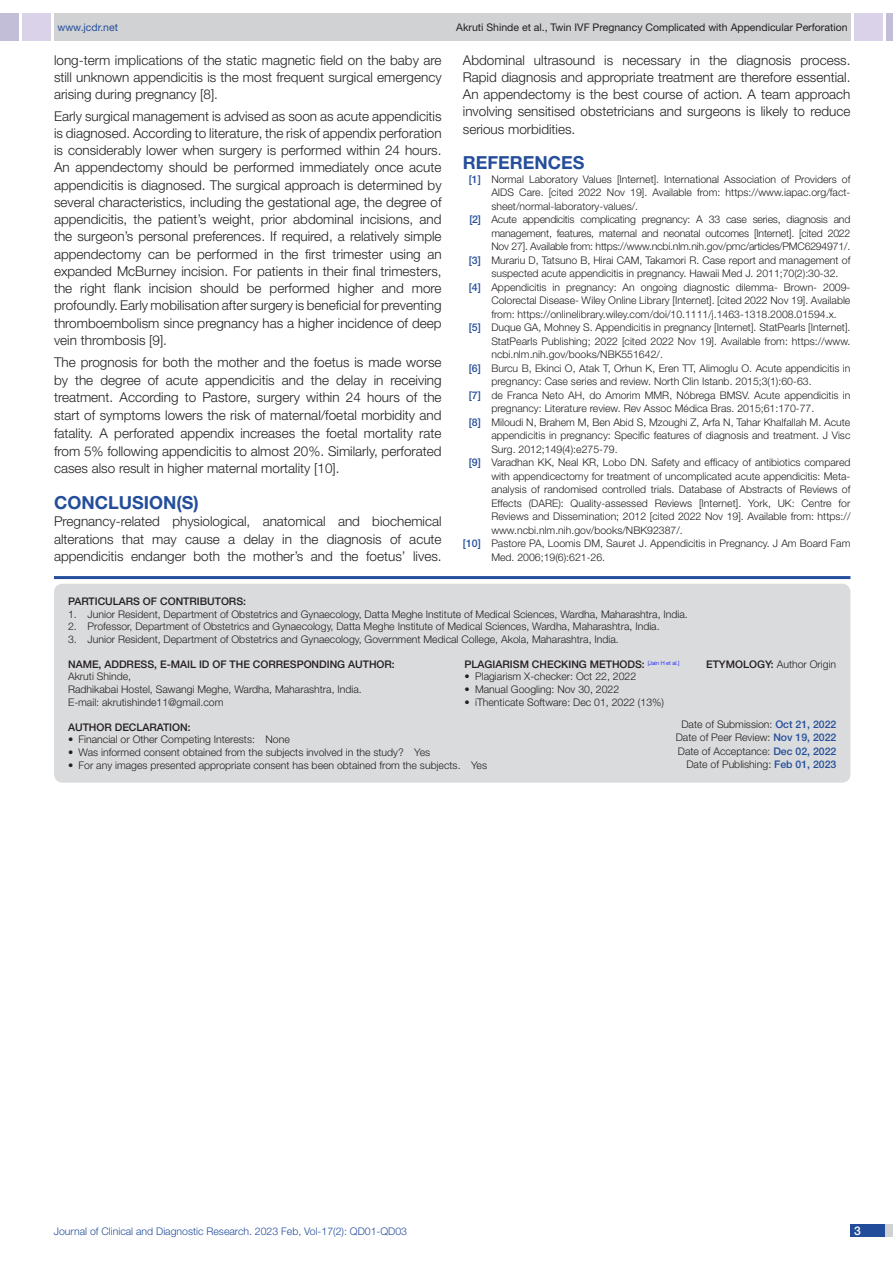
<style>
.page{position:relative;width:893px;height:1263px;background:#fff}
.page>*{position:absolute;margin:0;border:0;box-sizing:border-box;transform-origin:0 0}
.Heading{font:700 18px "Helvetica Neue";color:#244e9b}
.Body_text{font:300 13.5px/17.2px "Helvetica Neue";color:#231f20;text-align:justify}
.t1{font:500 12px "Helvetica Neue";color:#fff}
.Partic_Contri_Txt{font:300 10.5px "Helvetica Neue";color:#231f20}
.Partic_Contri_Txt-2{font:300 10.5px "Helvetica Neue";letter-spacing:-.02em;color:#231f20}
.Partic_Contri_Head{font:500 10.5px "Helvetica Neue";color:#231f20}
.tb_txt{font:300 10.5px "Helvetica Neue";color:#231f20}
.t2{font:10.5px "Helvetica Neue";color:#231f20}
.t3{font:300 10.5px "Helvetica Neue";color:#244e9b}
.Partic_Contri_Head-2{font:300 10.5px "Helvetica Neue";color:#231f20}
.t4{font:10.5px "Helvetica Neue";color:#244e9b}
.s1{font-weight:500;color:#244e9b}
.s2{font-weight:500}
</style>
<div class="page">
<div style="left:54px;top:13px;width:796px;height:28px;background:#d1d2d4"></div>
<div style="left:0;top:13px;width:19px;height:28px;background:#c2bed7"></div>
<div style="left:22px;top:13px;width:29px;height:28px;background:#d9d2e8"></div>
<div style="left:886px;top:13px;width:7px;height:28px;background:#c2bed7"></div>
<div style="left:854px;top:13px;width:29px;height:28px;background:#d9d2e8"></div>
<div style="left:850px;top:1224px;width:43px;height:13px;background:#d1d2d4"></div>
<div style="left:850px;top:1224px;width:35px;height:13px;background:#214c99"></div>
<hr style="left:54px;top:576px;width:796px;height:3px;background:#244e9b">
<div style="left:54px;top:584px;width:796px;height:199px;background:#dadbdc;border-radius:9px"></div>
<p class="t4" style="left:57px;top:21px;width:62px">www.jcdr.net</p>
<p class="t2" style="left:456px;top:21px;width:393px">Akruti Shinde et al., Twin IVF Pregnancy Complicated with Appendicular Perforation</p>
<p class="Body_text" style="left:54px;top:51px;width:389px">long-term implications of the static magnetic field on the baby are still unknown appendicitis is the most frequent surgical emergency arising during pregnancy [8].</p>
<p class="Body_text" style="left:54px;top:107px;width:389px">Early surgical management is advised as soon as acute appendicitis is diagnosed. According to literature, the risk of appendix perforation is considerably lower when surgery is performed within 24 hours.<br>An appendectomy should be performed immediately once acute appendicitis is diagnosed. The surgical approach is determined by several characteristics, including the gestational age, the degree of appendicitis, the patient’s weight, prior abdominal incisions, and the surgeon’s personal preferences. If required, a relatively simple appendectomy can be performed in the first trimester using an expanded McBurney incision. For patients in their final trimesters, the right flank incision should be performed higher and more profoundly. Early mobilisation after surgery is beneficial for preventing thromboembolism since pregnancy has a higher incidence of deep vein thrombosis [9].</p>
<p class="Body_text" style="left:54px;top:353px;width:389px;line-height:17.7px">The prognosis for both the mother and the foetus is made worse by the degree of acute appendicitis and the delay in receiving treatment. According to Pastore, surgery within 24 hours of the start of symptoms lowers the risk of maternal/foetal morbidity and fatality. A perforated appendix increases the foetal mortality rate from 5% following appendicitis to almost 20%. Similarly, perforated cases also result in higher maternal mortality [10].</p>
<p class="Heading" style="left:54px;top:492px;width:146px">CONCLUSION(S)</p>
<p class="Body_text" style="left:54px;top:513px;width:389px">Pregnancy-related physiological, anatomical and biochemical alterations that may cause a delay in the diagnosis of acute appendicitis endanger both the mother’s and the foetus’ lives.</p>
<p class="Body_text" style="left:463px;top:51px;width:389px">Abdominal ultrasound is necessary in the diagnosis process.<br>Rapid diagnosis and appropriate treatment are therefore essential.<br>An appendectomy is the best course of action. A team approach involving sensitised obstetricians and surgeons is likely to reduce serious morbidities.</p>
<p class="Heading" style="left:463px;top:152px;width:123px">REFERENCES</p>
<p class="Partic_Contri_Txt" style="left:469px;top:173px;width:383px"><span class="s1">[1]</span> Normal Laboratory Values [Internet]. International Association of Providers of</p>
<p class="Partic_Contri_Txt" style="left:491px;top:186px;width:361px">AIDS Care. [cited 2022 Nov 19]. Available from: https://www.iapac.org/fact-</p>
<p class="Partic_Contri_Txt" style="left:491px;top:200px;width:148px">sheet/normal-laboratory-values/.</p>
<p class="Partic_Contri_Txt-2" style="left:469px;top:213px;width:383px"><span class="s1">[2]</span> Acute appendicitis complicating pregnancy: A 33 case series, diagnosis and</p>
<p class="Partic_Contri_Txt-2" style="left:491px;top:227px;width:361px">management, features, maternal and neonatal outcomes [Internet]. [cited 2022</p>
<p class="Partic_Contri_Txt-2" style="left:491px;top:240px;width:361px">Nov 27]. Available from: https://www.ncbi.nlm.nih.gov/pmc/articles/PMC6294971/.</p>
<p class="Partic_Contri_Txt" style="left:469px;top:254px;width:383px"><span class="s1">[3]</span> Murariu D, Tatsuno B, Hirai CAM, Takamori R. Case report and management of</p>
<p class="Partic_Contri_Txt" style="left:491px;top:267px;width:349px">suspected acute appendicitis in pregnancy. Hawaii Med J. 2011;70(2):30-32.</p>
<p class="Partic_Contri_Txt" style="left:469px;top:281px;width:383px"><span class="s1">[4]</span> Appendicitis in pregnancy: An ongoing diagnostic dilemma- Brown- 2009-</p>
<p class="Partic_Contri_Txt" style="left:491px;top:294px;width:361px">Colorectal Disease- Wiley Online Library [Internet]. [cited 2022 Nov 19]. Available</p>
<p class="Partic_Contri_Txt" style="left:491px;top:308px;width:347px">from: https://onlinelibrary.wiley.com/doi/10.1111/j.1463-1318.2008.01594.x.</p>
<p class="Partic_Contri_Txt" style="left:469px;top:321px;width:383px"><span class="s1">[5]</span> Duque GA, Mohney S. Appendicitis in pregnancy [Internet]. StatPearls [Internet].</p>
<p class="Partic_Contri_Txt" style="left:491px;top:335px;width:361px">StatPearls Publishing; 2022 [cited 2022 Nov 19]. Available from: https://www.</p>
<p class="Partic_Contri_Txt" style="left:491px;top:348px;width:173px">ncbi.nlm.nih.gov/books/NBK551642/.</p>
<p class="Partic_Contri_Txt" style="left:469px;top:362px;width:383px"><span class="s1">[6]</span> Burcu B, Ekinci O, Atak T, Orhun K, Eren TT, Alimoglu O. Acute appendicitis in</p>
<p class="Partic_Contri_Txt" style="left:491px;top:375px;width:322px">pregnancy: Case series and review. North Clin Istanb. 2015;3(1):60-63.</p>
<p class="Partic_Contri_Txt" style="left:469px;top:389px;width:383px"><span class="s1">[7]</span> de Franca Neto AH, do Amorim MMR, Nóbrega BMSV. Acute appendicitis in</p>
<p class="Partic_Contri_Txt" style="left:491px;top:402px;width:324px">pregnancy: Literature review. Rev Assoc Médica Bras. 2015;61:170-77.</p>
<p class="Partic_Contri_Txt" style="left:469px;top:416px;width:383px"><span class="s1">[8]</span> Miloudi N, Brahem M, Ben Abid S, Mzoughi Z, Arfa N, Tahar Khalfallah M. Acute</p>
<p class="Partic_Contri_Txt" style="left:491px;top:429px;width:361px">appendicitis in pregnancy: Specific features of diagnosis and treatment. J Visc</p>
<p class="Partic_Contri_Txt" style="left:491px;top:443px;width:128px">Surg. 2012;149(4):e275-79.</p>
<p class="Partic_Contri_Txt" style="left:469px;top:456px;width:383px"><span class="s1">[9]</span> Varadhan KK, Neal KR, Lobo DN. Safety and efficacy of antibiotics compared</p>
<p class="Partic_Contri_Txt" style="left:491px;top:470px;width:361px">with appendicectomy for treatment of uncomplicated acute appendicitis: Meta-</p>
<p class="Partic_Contri_Txt" style="left:491px;top:483px;width:361px">analysis of randomised controlled trials. Database of Abstracts of Reviews of</p>
<p class="Partic_Contri_Txt" style="left:491px;top:497px;width:361px">Effects (DARE): Quality-assessed Reviews [Internet]. York, UK: Centre for</p>
<p class="Partic_Contri_Txt" style="left:491px;top:510px;width:361px">Reviews and Dissemination; 2012 [cited 2022 Nov 19]. Available from: https://</p>
<p class="Partic_Contri_Txt" style="left:491px;top:524px;width:193px">www.ncbi.nlm.nih.gov/books/NBK92387/.</p>
<p class="Partic_Contri_Txt" style="left:463px;top:537px;width:389px"><span class="s1">[10]</span> Pastore PA, Loomis DM, Sauret J. Appendicitis in Pregnancy. J Am Board Fam</p>
<p class="Partic_Contri_Txt" style="left:491px;top:551px;width:115px">Med. 2006;19(6):621-26.</p>
<p class="Partic_Contri_Head" style="left:68px;top:595px;width:179px">PARTICULARS OF CONTRIBUTORS:</p>
<p class="Partic_Contri_Txt" style="left:68px;top:607px;width:621px">1. Junior Resident, Department of Obstetrics and Gynaecology, Datta Meghe Institute of Medical Sciences, Wardha, Maharashtra, India.</p>
<p class="Partic_Contri_Txt" style="left:68px;top:620px;width:593px">2. Professor, Department of Obstetrics and Gynaecology, Datta Meghe Institute of Medical Sciences, Wardha, Maharashtra, India.</p>
<p class="Partic_Contri_Txt" style="left:68px;top:633px;width:552px">3. Junior Resident, Department of Obstetrics and Gynaecology, Government Medical College, Akola, Maharashtra, India.</p>
<p class="Partic_Contri_Head" style="left:465px;top:658px;width:216px">PLAGIARISM CHECKING METHODS: <sup>[Jain</sup> <sup>H</sup> <sup>et</sup> <sup>al.]</sup></p>
<p class="tb_txt" style="left:465px;top:670px;width:173px">• Plagiarism X-checker: Oct 22, 2022</p>
<p class="tb_txt" style="left:465px;top:683px;width:156px">• Manual Googling: Nov 30, 2022</p>
<p class="tb_txt" style="left:465px;top:695px;width:201px">• iThenticate Software: Dec 01, 2022 (13%)</p>
<p class="Partic_Contri_Head" style="left:68px;top:658px;width:328px">NAME, ADDRESS, E-MAIL ID OF THE CORRESPONDING AUTHOR:</p>
<p class="Partic_Contri_Head" style="left:706px;top:658px;width:29px">ETYMOLOG</p>
<p class="Partic_Contri_Head-2" style="left:765px;top:658px;width:73px"><span class="s2">Y:</span> Author Origin</p>
<p class="Partic_Contri_Txt" style="left:68px;top:670px;width:65px">Akruti Shinde,</p>
<p class="Partic_Contri_Txt" style="left:68px;top:683px;width:295px">Radhikabai Hostel, Sawangi Meghe, Wardha, Maharashtra, India.</p>
<p class="Partic_Contri_Txt" style="left:68px;top:695px;width:157px">E-mail: akrutishinde11@gmail.com</p>
<p class="Partic_Contri_Txt" style="left:681px;top:718px;width:157px">Date of Submission: <span class="s1">OCT 21, 2022</span></p>
<p class="Partic_Contri_Txt" style="left:676px;top:731px;width:162px">Date of Peer Review: <span class="s1">NOV 19, 2022</span></p>
<p class="Partic_Contri_Txt" style="left:678px;top:745px;width:160px">Date of Acceptance: <span class="s1">DEC 02, 2022</span></p>
<p class="Partic_Contri_Txt" style="left:686px;top:758px;width:151px">Date of Publishing: <span class="s1">FEB 01, 2023</span></p>
<p class="Partic_Contri_Head" style="left:68px;top:721px;width:16px">AUTHOR</p>
<p class="Partic_Contri_Head" style="left:115px;top:721px;width:8px">DECLARATION</p>
<p class="Partic_Contri_Head" style="left:188px;top:721px;width:4px">:</p>
<p class="Partic_Contri_Txt" style="left:68px;top:733px;width:223px">• Financial or Other Competing Interests: None</p>
<p class="Partic_Contri_Txt" style="left:68px;top:746px;width:364px">• Was informed consent obtained from the subjects involved in the study? Yes</p>
<p class="Partic_Contri_Txt" style="left:68px;top:758px;width:420px">• For any images presented appropriate consent has been obtained from the subjects. Yes</p>
<p class="t3" style="left:54px;top:1225px;width:355px">Journal of Clinical and Diagnostic Research. 2023 Feb, Vol-17(2): QD01-QD03</p>
<p class="t1" style="left:854px;top:1223px;width:8px">3</p>
</div>
